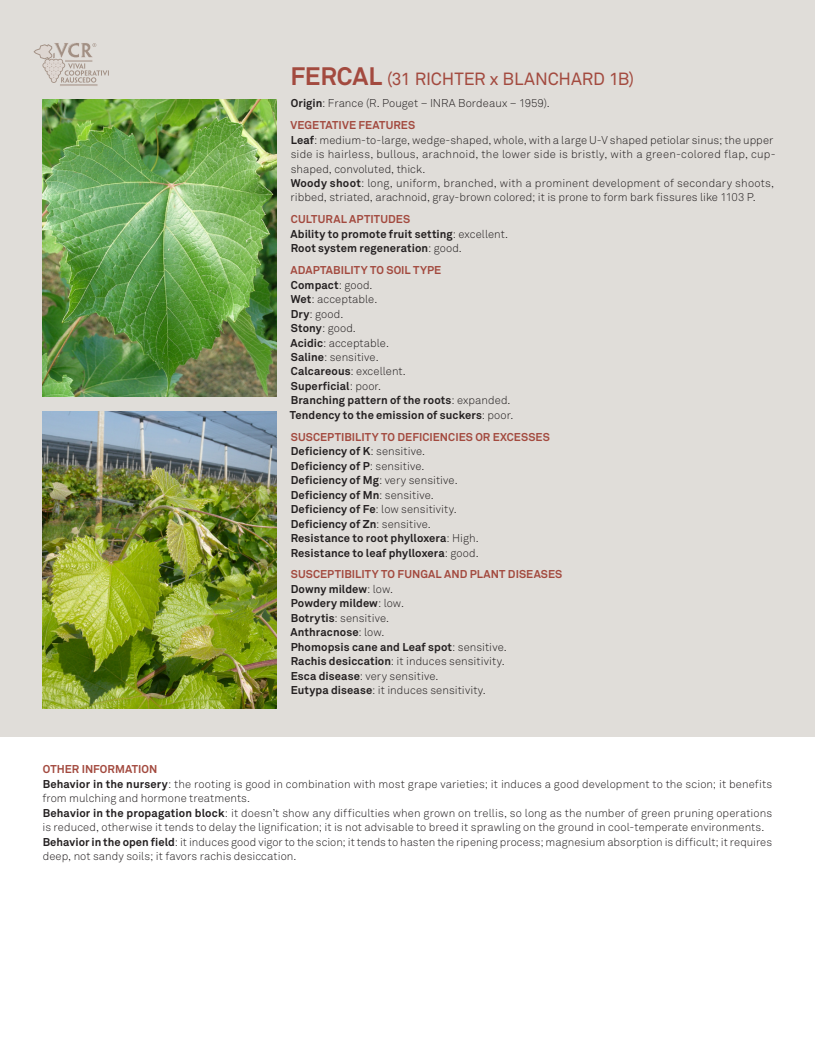
<style>
.page{position:relative;width:815px;height:1063px;background:#fff}
.page>*{position:absolute;margin:0;border:0;box-sizing:border-box;transform-origin:0 0}
.US_-_Titolo_clone{font:17.5px "Akkurat Pro";letter-spacing:-.01em;color:#a34a3f}
.US_-_Testo_base_-_Ti{font:11.25px/14.5px "Akkurat Light Pro";letter-spacing:.005em;color:#231f20}
.US_-_Testo_base_-_Ti-2{font:700 11.25px "Akkurat Pro";letter-spacing:.01em;color:#231f20}
.US_-_Testo_base_-_Ti-3{font:700 11.25px "Akkurat Pro";letter-spacing:.01em;color:#a34a3f}
.s1{font-weight:700;font-size:25px}
.s2{font-family:"Akkurat Pro";font-weight:700}
.s3{font-family:"Akkurat Light Pro";font-weight:400}
</style>
<div class="page">
<div style="left:0;top:0;width:815px;height:737px;background:#e0ddd9"></div>
<img style="left:43px;top:411px;width:233px;height:298px">
<img style="left:43px;top:99px;width:233px;height:298px">
<svg style="left:34px;top:43px;width:75px;height:43px"></svg>
<p class="US_-_Titolo_clone" style="left:290px;top:69px;width:345px"><span class="s1">FERCAL</span> (31 RICHTER x BLANCHARD 1B)</p>
<p class="US_-_Testo_base_-_Ti" style="left:291px;top:96px;width:260px"><span class="s2">Origin</span>: France (R. Pouget – INRA Bordeaux – 1959).</p>
<p class="US_-_Testo_base_-_Ti-3" style="left:290px;top:118px;width:126px">VEGETATIVE FEATURES</p>
<p class="US_-_Testo_base_-_Ti" style="left:291px;top:133px;width:487px"><span class="s2">Leaf</span>: medium-to-large, wedge-shaped, whole, with a large U-V shaped petiolar sinus; the upper side is hairless, bullous, arachnoid, the lower side is bristly, with a green-colored flap, cup&shy;shaped, convoluted, thick.</p>
<p class="US_-_Testo_base_-_Ti" style="left:291px;top:176px;width:485px"><span class="s2">Woody shoot</span>: long, uniform, branched, with a prominent development of secondary shoots, ribbed, striated, arachnoid, gray-brown colored; it is prone to form bark fissures like 1103 P.</p>
<p class="US_-_Testo_base_-_Ti-3" style="left:291px;top:212px;width:121px">CULTURAL APTITUDES</p>
<p class="US_-_Testo_base_-_Ti-2" style="left:290px;top:227px;width:219px">Ability to promote fruit setting<span class="s3">: excellent.</span></p>
<p class="US_-_Testo_base_-_Ti-2" style="left:291px;top:241px;width:173px">Root system regeneration<span class="s3">: good.</span></p>
<p class="US_-_Testo_base_-_Ti-3" style="left:290px;top:263px;width:152px">ADAPTABILITY TO SOIL TYPE</p>
<p class="US_-_Testo_base_-_Ti-2" style="left:291px;top:278px;width:83px">Compact<span class="s3">: good.</span></p>
<p class="US_-_Testo_base_-_Ti" style="left:291px;top:292px;width:88px"><span class="s2">Wet</span>: acceptable.</p>
<p class="US_-_Testo_base_-_Ti" style="left:291px;top:307px;width:54px"><span class="s2">Dry</span>: good.</p>
<p class="US_-_Testo_base_-_Ti" style="left:291px;top:321px;width:67px"><span class="s2">Stony</span>: good.</p>
<p class="US_-_Testo_base_-_Ti" style="left:290px;top:336px;width:100px"><span class="s2">Acidic</span>: acceptable.</p>
<p class="US_-_Testo_base_-_Ti" style="left:291px;top:350px;width:89px"><span class="s2">Saline</span>: sensitive.</p>
<p class="US_-_Testo_base_-_Ti" style="left:291px;top:365px;width:116px"><span class="s2">Calcareous</span>: excellent.</p>
<p class="US_-_Testo_base_-_Ti-2" style="left:291px;top:379px;width:92px">Superficial<span class="s3">: poor.</span></p>
<p class="US_-_Testo_base_-_Ti-2" style="left:291px;top:393px;width:221px">Branching pattern of the roots<span class="s3">: expanded.</span></p>
<p class="US_-_Testo_base_-_Ti-2" style="left:290px;top:408px;width:225px">Tendency to the emission of suckers<span class="s3">: poor.</span></p>
<p class="US_-_Testo_base_-_Ti-3" style="left:291px;top:430px;width:261px">SUSCEPTIBILITY TO DEFICIENCIES OR EXCESSES</p>
<p class="US_-_Testo_base_-_Ti-2" style="left:291px;top:444px;width:136px">Deficiency of K<span class="s3">: sensitive.</span></p>
<p class="US_-_Testo_base_-_Ti-2" style="left:291px;top:459px;width:135px">Deficiency of P<span class="s3">: sensitive.</span></p>
<p class="US_-_Testo_base_-_Ti" style="left:291px;top:473px;width:168px"><span class="s2">Deficiency of Mg</span>: very sensitive.</p>
<p class="US_-_Testo_base_-_Ti-2" style="left:291px;top:488px;width:145px">Deficiency of Mn<span class="s3">: sensitive.</span></p>
<p class="US_-_Testo_base_-_Ti" style="left:291px;top:502px;width:168px"><span class="s2">Deficiency of Fe</span>: low sensitivity.</p>
<p class="US_-_Testo_base_-_Ti-2" style="left:291px;top:517px;width:142px">Deficiency of Zn<span class="s3">: sensitive.</span></p>
<p class="US_-_Testo_base_-_Ti-2" style="left:291px;top:531px;width:189px">Resistance to root phylloxera<span class="s3">: High.</span></p>
<p class="US_-_Testo_base_-_Ti-2" style="left:291px;top:546px;width:189px">Resistance to leaf phylloxera<span class="s3">: good.</span></p>
<p class="US_-_Testo_base_-_Ti-3" style="left:291px;top:568px;width:273px">SUSCEPTIBILITY TO FUNGAL AND PLANT DISEASES</p>
<p class="US_-_Testo_base_-_Ti-2" style="left:291px;top:582px;width:104px">Downy mildew<span class="s3">: low.</span></p>
<p class="US_-_Testo_base_-_Ti-2" style="left:291px;top:596px;width:115px">Powdery mildew<span class="s3">: low.</span></p>
<p class="US_-_Testo_base_-_Ti" style="left:291px;top:611px;width:100px"><span class="s2">Botrytis</span>: sensitive.</p>
<p class="US_-_Testo_base_-_Ti-2" style="left:290px;top:625px;width:95px">Anthracnose<span class="s3">: low.</span></p>
<p class="US_-_Testo_base_-_Ti-2" style="left:291px;top:640px;width:218px">Phomopsis cane and Leaf spot<span class="s3">: sensitive.</span></p>
<p class="US_-_Testo_base_-_Ti" style="left:291px;top:654px;width:215px"><span class="s2">Rachis desiccation</span>: it induces sensitivity.</p>
<p class="US_-_Testo_base_-_Ti" style="left:291px;top:669px;width:149px"><span class="s2">Esca disease</span>: very sensitive.</p>
<p class="US_-_Testo_base_-_Ti" style="left:291px;top:683px;width:197px"><span class="s2">Eutypa disease</span>: it induces sensitivity.</p>
<p class="US_-_Testo_base_-_Ti-3" style="left:43px;top:762px;width:116px">OTHER INFORMATION</p>
<p class="US_-_Testo_base_-_Ti" style="left:42px;top:777px;width:731px"><span class="s2">Behavior in the nursery</span>: the rooting is good in combination with most grape varieties; it induces a good development to the scion; it benefits from mulching and hormone treatments.</p>
<p class="US_-_Testo_base_-_Ti" style="left:43px;top:806px;width:731px"><span class="s2">Behavior in the propagation block</span>: it doesn’t show any difficulties when grown on trellis, so long as the number of green pruning operations is reduced, otherwise it tends to delay the lignification; it is not advisable to breed it sprawling on the ground in cool-temperate environments.</p>
<p class="US_-_Testo_base_-_Ti" style="left:43px;top:835px;width:731px"><span class="s2">Behavior in the open field</span>: it induces good vigor to the scion; it tends to hasten the ripening process; magnesium absorption is difficult; it requires deep, not sandy soils; it favors rachis desiccation.</p>
</div>
